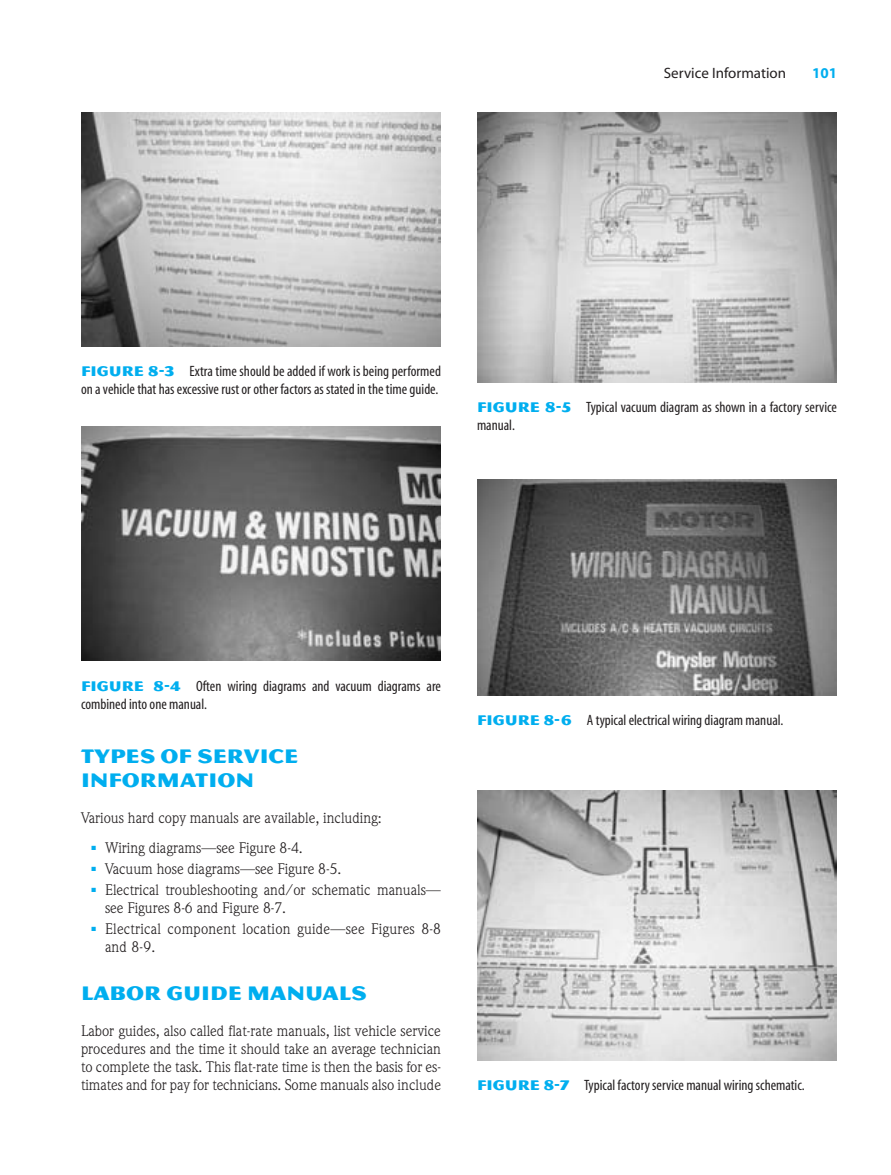
<style>
.page{position:relative;width:891px;height:1175px;background:#fff}
.page>*{position:absolute;margin:0;border:0;box-sizing:border-box;transform-origin:0 0}
.t1{font:21px/24px "Magnesium MVB";color:#00aeef}
.t2{font:15px/18px "Weidemann";color:#231f20}
.t3{font:condensed 15px/18px "Myriad";color:#231f20}
.t4{font:15px "Myriad";color:#231f20}
.t5{font:700 15px "Myriad";color:#00aeef}
.s1{font-family:"Magnesium MVB";font-stretch:normal;color:#00aeef}
</style>
<div class="page">
<img style="left:81px;top:426px;width:360px;height:234px">
<img style="left:477px;top:112px;width:360px;height:270px">
<img style="left:477px;top:479px;width:360px;height:216px">
<img style="left:81px;top:112px;width:360px;height:234px">
<img style="left:477px;top:790px;width:360px;height:270px">
<p class="t4" style="left:664px;top:67px;width:124px">Service Information</p>
<p class="t5" style="left:812px;top:67px;width:26px">101</p>
<p class="t3" style="left:81px;top:363px;width:362px"><span class="s1">FIGURE 8-3</span> Extra time should be added if work is being performed on a vehicle that has excessive rust or other factors as stated in the time guide.</p>
<p class="t3" style="left:477px;top:399px;width:361px"><span class="s1">FIGURE 8-5</span> Typical vacuum diagram as shown in a factory service manual.</p>
<p class="t3" style="left:81px;top:677px;width:361px"><span class="s1">FIGURE 8-4</span> Often wiring diagrams and vacuum diagrams are combined into one manual.</p>
<h1 class="t1" style="left:81px;top:744px;width:219px">TYPES OF SERVICE<br>INFORMATION</h1>
<p class="t2" style="left:81px;top:810px;width:302px">Various hard copy manuals are available, including:</p>
<p class="t2" style="left:91px;top:840px;width:213px"><sup>■</sup> Wiring diagrams—see Figure 8-4.</p>
<p class="t2" style="left:91px;top:861px;width:251px"><sup>■</sup> Vacuum hose diagrams—see Figure 8-5.</p>
<p class="t2" style="left:105px;top:882px;width:337px;text-indent:-14px"><sup>■</sup> Electrical troubleshooting and/or schematic manuals— see Figures 8-6 and Figure 8-7.</p>
<p class="t2" style="left:105px;top:921px;width:338px;text-indent:-14px"><sup>■</sup> Electrical component location guide—see Figures 8-8 and 8-9.</p>
<h1 class="t1" style="left:81px;top:981px;width:287px">LABOR GUIDE MANUALS</h1>
<p class="t2" style="left:81px;top:1023px;width:362px;text-align:justify">Labor guides, also called flat-rate manuals, list vehicle service procedures and the time it should take an average technician to complete the task. This flat-rate time is then the basis for es&shy;timates and for pay for technicians. Some manuals also include</p>
<p class="t3" style="left:477px;top:712px;width:308px"><span class="s1">FIGURE 8-6</span> A typical electrical wiring diagram manual.</p>
<p class="t3" style="left:477px;top:1077px;width:329px"><span class="s1">FIGURE 8-7</span> Typical factory service manual wiring schematic.</p>
</div>
